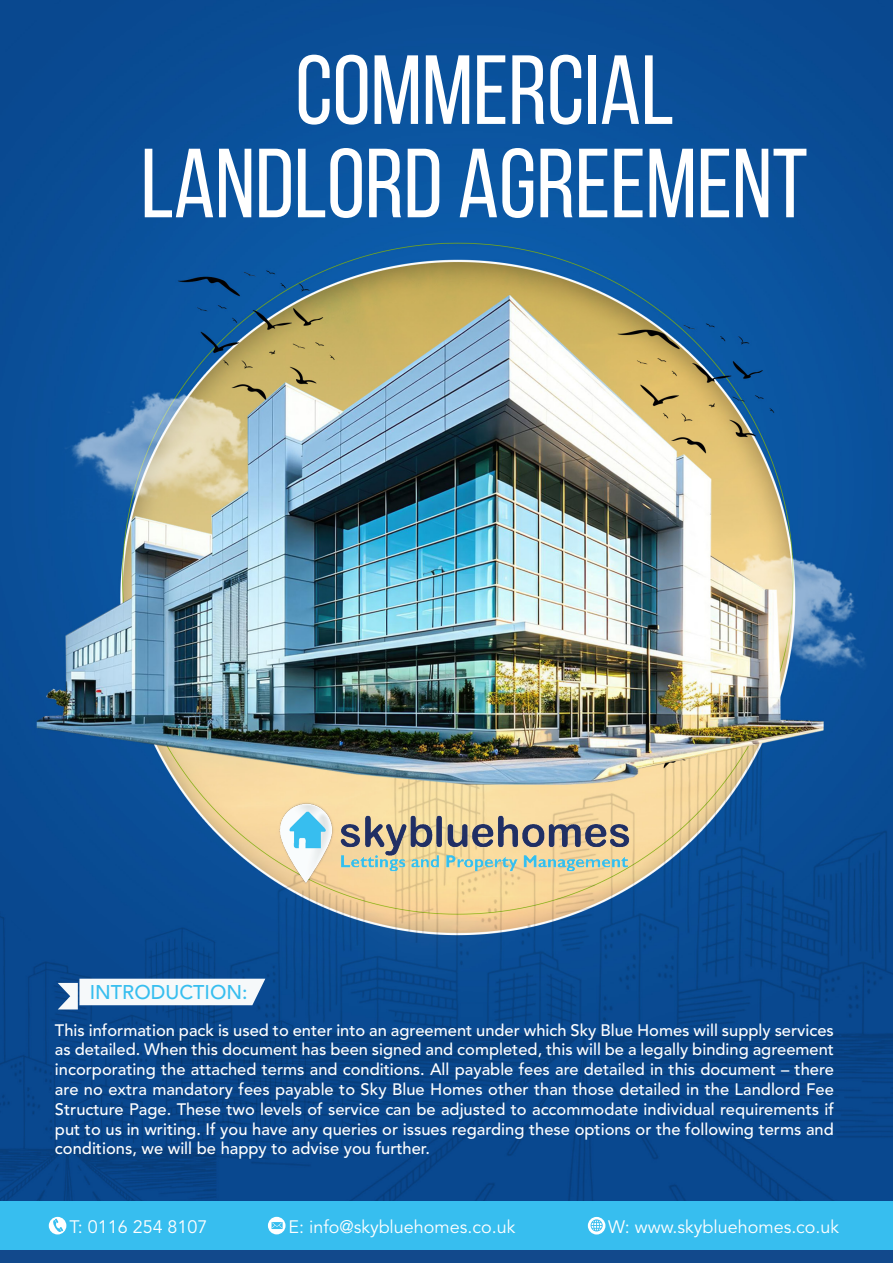
<style>
.page{position:relative;width:893px;height:1263px;background:#fff}
.page>*{position:absolute;margin:0;border:0;box-sizing:border-box;transform-origin:0 0}
.t1{font:97.95px "Bebas Neue";color:#fff}
.t2{font:500 19.8px "Avenir LT Pro";color:#37beef}
.t3{font:18px "Avenir";color:#fff}
.t4{font:500 16.5px/19.8px "Avenir LT Pro";color:#fff;text-align:justify}
</style>
<div class="page">
<img style="left:0;top:0;width:893px;height:1201px">
<div style="left:0;top:1207px;width:893px;height:56px;background:#12498c"></div>
<div style="left:0;top:1201px;width:893px;height:49px;background:#37beef"></div>
<img style="left:278px;top:800px;width:353px;height:86px">
<div style="left:49px;top:1217px;width:17px;height:17px;background:#fff;border-radius:50%"></div>
<svg style="left:52px;top:1218px;width:11px;height:14px"></svg>
<div style="left:268px;top:1217px;width:17px;height:17px;background:#fff;border-radius:50%"></div>
<svg style="left:272px;top:1222px;width:11px;height:7px"></svg>
<svg style="left:588px;top:1217px;width:17px;height:17px"></svg>
<svg style="left:591px;top:1219px;width:12px;height:12px"></svg>
<svg style="left:58px;top:979px;width:207px;height:30px"></svg>
<h1 class="t1" style="left:295px;top:37px;width:380px">COMMERCIAL</h1>
<h1 class="t1" style="left:141px;top:130px;width:668px">LANDLORD AGREEMENT</h1>
<p class="t2" style="left:90px;top:980px;width:159px">INTRODUCTION:</p>
<p class="t4" style="left:55px;top:1020px;width:781px">This information pack is used to enter into an agreement under which Sky Blue Homes will supply services as detailed. When this document has been signed and completed, this will be a legally binding agreement incorporating the attached terms and conditions. All payable fees are detailed in this document – there are no extra mandatory fees payable to Sky Blue Homes other than those detailed in the Landlord Fee Structure Page. These two levels of service can be adjusted to accommodate individual requirements if put to us in writing. If you have any queries or issues regarding these options or the following terms and conditions, we will be happy to advise you further.</p>
<p class="t3" style="left:70px;top:1216px;width:140px">T: 0116 254 8107</p>
<p class="t3" style="left:288px;top:1216px;width:228px">E: info@skybluehomes.co.uk</p>
<p class="t3" style="left:608px;top:1216px;width:233px">W: www.skybluehomes.co.uk</p>
</div>
